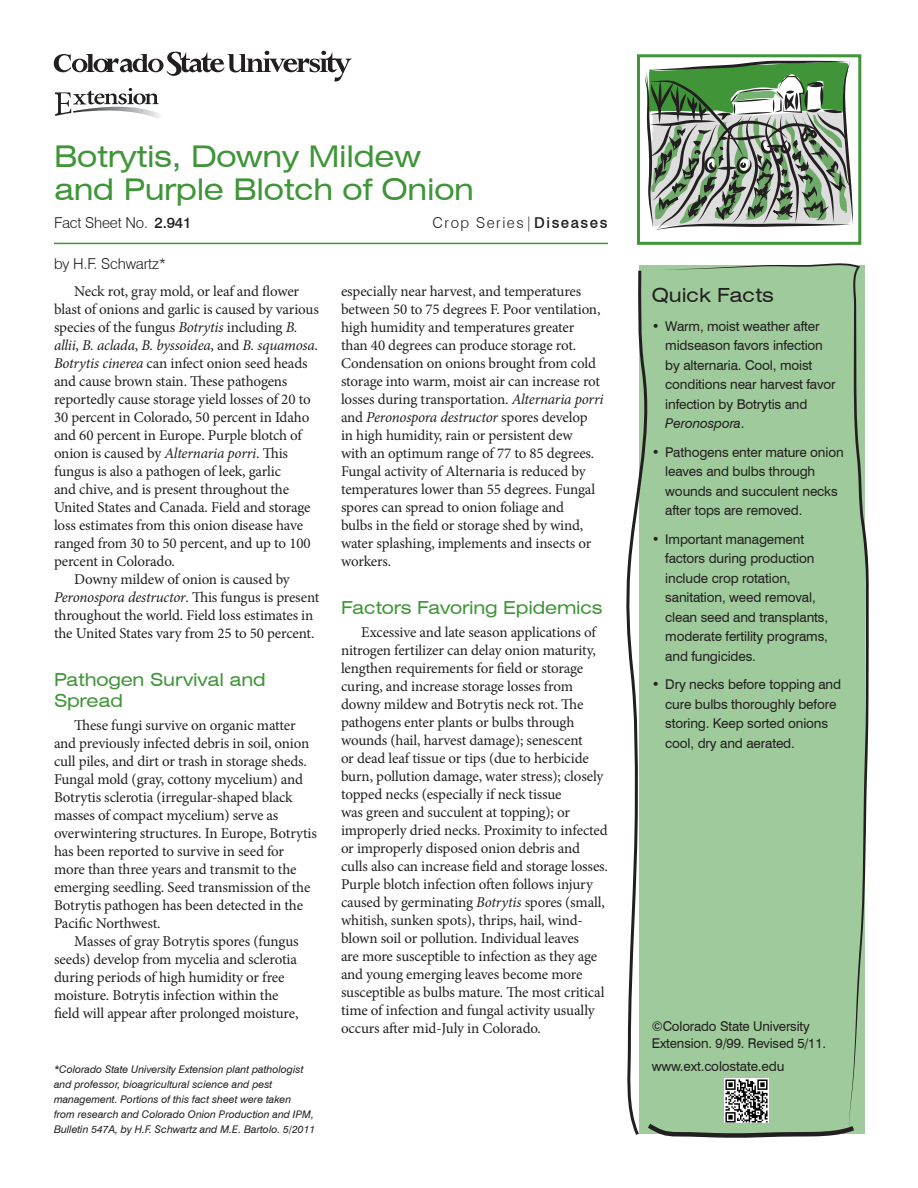
<style>
.page{position:relative;width:918px;height:1188px;background:#fff}
.page>*{position:absolute;margin:0;border:0;box-sizing:border-box;transform-origin:0 0}
.t1{font:expanded 30px/33px "Swiss 721 BT";letter-spacing:-.01em;color:#3f9537}
.QF_subhead{font:expanded 19.5px "Swiss 721 BT";color:#231f20}
.subhead_1{font:expanded 18px/21px "Swiss 721 BT";letter-spacing:-.01em;color:#3f9537}
.body{font:15px/18px "Minion Pro";letter-spacing:-.01em;color:#231f20}
.series___category{font:300 15px "Swiss 721 BT";letter-spacing:.1em;color:#231f20}
.series___category-2{font:300 15px "Swiss 721 BT";letter-spacing:-.01em;color:#231f20}
.author{font:300 15px "Swiss 721 BT";letter-spacing:-.01em;color:#231f20}
.QF_text_bulleted{font:13.5px/19.5px "Swiss 721 BT";letter-spacing:-.01em;color:#231f20}
.copyright{font:13.5px/16.5px "Swiss 721 BT";letter-spacing:-.01em;color:#231f20}
.author_info{font:italic 10.5px/15px "Swiss 721 BT";color:#231f20}
.s1{font-weight:500}
.s2{font-style:italic}
</style>
<div class="page">
<svg style="left:645px;top:61px;width:208px;height:169px;background:#899d86"></svg>
<div style="left:637px;top:54px;width:224px;height:191px;border:3px solid #3f9537"></div>
<svg style="left:659px;top:263px;width:210px;height:869px;fill:#9fca9b"></svg>
<svg style="left:626px;top:268px;width:233px;height:870px;background:#a1c99d"></svg>
<svg style="left:54px;top:51px;width:298px;height:30px"></svg>
<svg style="left:55px;top:88px;width:105px;height:31px"></svg>
<hr style="left:54px;top:243px;width:554px;height:1px;background:#3f9537">
<img style="left:725px;top:1079px;width:44px;height:43px">
<p class="t1" style="left:54px;top:139px;width:421px">Botrytis, Downy Mildew and Purple Blotch of Onion</p>
<p class="series___category-2" style="left:54px;top:214px;width:139px">Fact Sheet No. <span class="s1">2.941</span></p>
<p class="series___category" style="left:433px;top:214px;width:176px">Crop Series|<span class="s1">Diseases</span></p>
<p class="author" style="left:54px;top:255px;width:114px">by H.F. Schwartz*</p>
<p class="body" style="left:54px;top:282px;width:266px;text-indent:20px">Neck rot, gray mold, or leaf and flower blast of onions and garlic is caused by various species of the fungus <span class="s2">Botrytis</span> including <span class="s2">B. allii</span>, <span class="s2">B. aclada</span>, <span class="s2">B. byssoidea</span>, and <span class="s2">B. squamosa</span>.<br><span class="s2">Botrytis cinerea</span> can infect onion seed heads and cause brown stain. These pathogens reportedly cause storage yield losses of 20 to 30 percent in Colorado, 50 percent in Idaho and 60 percent in Europe. Purple blotch of onion is caused by <span class="s2">Alternaria porri</span>. This fungus is also a pathogen of leek, garlic<br>and chive, and is present throughout the United States and Canada. Field and storage loss estimates from this onion disease have ranged from 30 to 50 percent, and up to 100 percent in Colorado.</p>
<p class="body" style="left:54px;top:570px;width:267px;text-indent:20px">Downy mildew of onion is caused by <span class="s2">Peronospora destructor</span>. This fungus is present throughout the world. Field loss estimates in the United States vary from 25 to 50 percent.</p>
<p class="subhead_1" style="left:54px;top:669px;width:213px">Pathogen Survival and<br>Spread</p>
<p class="body" style="left:54px;top:716px;width:264px;text-indent:20px">These fungi survive on organic matter and previously infected debris in soil, onion cull piles, and dirt or trash in storage sheds.<br>Fungal mold (gray, cottony mycelium) and Botrytis sclerotia (irregular-shaped black masses of compact mycelium) serve as overwintering structures. In Europe, Botrytis has been reported to survive in seed for more than three years and transmit to the emerging seedling. Seed transmission of the Botrytis pathogen has been detected in the Pacific Northwest.</p>
<p class="body" style="left:54px;top:932px;width:246px;text-indent:20px">Masses of gray Botrytis spores (fungus seeds) develop from mycelia and sclerotia during periods of high humidity or free moisture. Botrytis infection within the field will appear after prolonged moisture,</p>
<p class="author_info" style="left:54px;top:1062px;width:263px">*Colorado State University Extension plant pathologist and professor, bioagricultural science and pest management. Portions of this fact sheet were taken<br>from research and Colorado Onion Production and IPM, Bulletin 547A, by H.F. Schwartz and M.E. Bartolo. 5/2011</p>
<p class="body" style="left:341px;top:282px;width:264px">especially near harvest, and temperatures between 50 to 75 degrees F. Poor ventilation, high humidity and temperatures greater than 40 degrees can produce storage rot.<br>Condensation on onions brought from cold storage into warm, moist air can increase rot losses during transportation. <span class="s2">Alternaria porri </span>and <span class="s2">Peronospora destructor</span> spores develop<br>in high humidity, rain or persistent dew<br>with an optimum range of 77 to 85 degrees.<br>Fungal activity of Alternaria is reduced by temperatures lower than 55 degrees. Fungal spores can spread to onion foliage and<br>bulbs in the field or storage shed by wind, water splashing, implements and insects or workers.</p>
<p class="subhead_1" style="left:341px;top:597px;width:263px">Factors Favoring Epidemics</p>
<p class="body" style="left:341px;top:623px;width:269px;text-indent:20px">Excessive and late season applications of nitrogen fertilizer can delay onion maturity, lengthen requirements for field or storage curing, and increase storage losses from downy mildew and Botrytis neck rot. The pathogens enter plants or bulbs through wounds (hail, harvest damage); senescent<br>or dead leaf tissue or tips (due to herbicide burn, pollution damage, water stress); closely topped necks (especially if neck tissue<br>was green and succulent at topping); or improperly dried necks. Proximity to infected or improperly disposed onion debris and culls also can increase field and storage losses.<br>Purple blotch infection often follows injury caused by germinating <span class="s2">Botrytis</span> spores (small, whitish, sunken spots), thrips, hail, wind&shy;blown soil or pollution. Individual leaves<br>are more susceptible to infection as they age and young emerging leaves become more susceptible as bulbs mature. The most critical time of infection and fungal activity usually occurs after mid-July in Colorado.</p>
<p class="QF_subhead" style="left:652px;top:284px;width:124px">Quick Facts</p>
<p class="QF_text_bulleted" style="left:665px;top:316px;width:172px;text-indent:-14px">• Warm, moist weather after midseason favors infection by alternaria. Cool, moist conditions near harvest favor infection by Botrytis and<br><span class="s2">Peronospora</span>.</p>
<p class="QF_text_bulleted" style="left:665px;top:442px;width:180px;text-indent:-14px">• Pathogens enter mature onion leaves and bulbs through wounds and succulent necks after tops are removed.</p>
<p class="QF_text_bulleted" style="left:665px;top:529px;width:164px;text-indent:-14px">• Important management factors during production include crop rotation, sanitation, weed removal, clean seed and transplants, moderate fertility programs, and fungicides.</p>
<p class="QF_text_bulleted" style="left:665px;top:675px;width:177px;text-indent:-14px">• Dry necks before topping and cure bulbs thoroughly before storing. Keep sorted onions cool, dry and aerated.</p>
<p class="copyright" style="left:652px;top:1018px;width:176px">©Colorado State University<br>Extension. 9/99. Revised 5/11.</p>
<p class="copyright" style="left:652px;top:1058px;width:134px">www.ext.colostate.edu</p>
</div>
